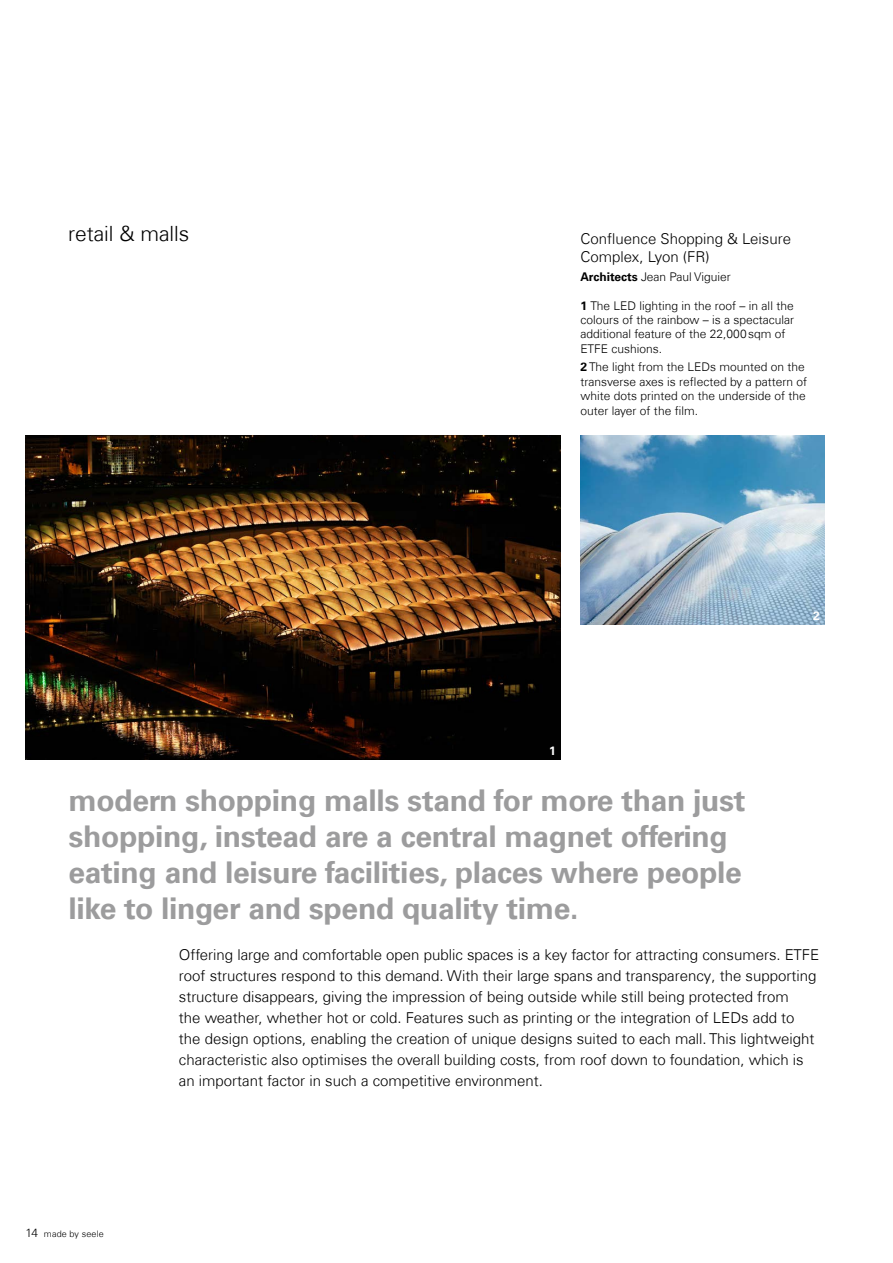
<style>
.page{position:relative;width:893px;height:1263px;background:#fff}
.page>*{position:absolute;margin:0;border:0;box-sizing:border-box;transform-origin:0 0}
.t1{font:700 30px/36px "Univers Com 65";letter-spacing:-.01em;color:#9c9c9d}
.t2{font:300 21px "Univers Com 45";color:#000}
.t3{font:300 15px/21px "Univers Com 45";color:#000}
.t4{font:300 12px/14.4px "Univers Com 45";color:#000}
.t5{font:700 12px "Univers Com 65";color:#fff}
.t6{font:300 9px "Univers Com 45";letter-spacing:.015em;color:#000}
.s1{font-family:"Univers Com 65";font-weight:700}
.s2{font-size:12px}
</style>
<div class="page">
<img style="left:26px;top:435px;width:534px;height:324px">
<img style="left:580px;top:435px;width:244px;height:189px">
<h2 class="t2" style="left:68px;top:220px;width:123px">retail &amp; malls</h2>
<p class="t3" style="left:580px;top:230px;width:212px;line-height:18px">Confluence Shopping &amp; Leisure<br>Complex, Lyon (FR)</p>
<p class="t4" style="left:580px;top:269px;width:152px"><span class="s1">Architects</span> Jean Paul Viguier</p>
<p class="t4" style="left:580px;top:298px;width:215px"><span class="s1">1</span> The LED lighting in the roof – in all the colours of the rainbow – is a spectacular additional feature of the 22,000sqm of ETFE cushions.</p>
<p class="t4" style="left:580px;top:360px;width:228px"><span class="s1">2</span> The light from the LEDs mounted on the transverse axes is reflected by a pattern of white dots printed on the underside of the outer layer of the film.</p>
<p class="t5" style="left:549px;top:743px;width:8px">1</p>
<p class="t5" style="left:813px;top:609px;width:8px">2</p>
<h1 class="t1" style="left:68px;top:783px;width:679px">modern shopping malls stand for more than just shopping, instead are a central magnet offering eating and leisure facilities, places where people like to linger and spend quality time.</h1>
<p class="t6" style="left:26px;top:1229px;width:80px"><span class="s2">14</span> made by seele</p>
<p class="t3" style="left:179px;top:945px;width:642px">Offering large and comfortable open public spaces is a key factor for attracting consumers. ETFE roof structures respond to this demand. With their large spans and transparency, the supporting structure disappears, giving the impression of being outside while still being protected from<br>the weather, whether hot or cold. Features such as printing or the integration of LEDs add to the design options, enabling the creation of unique designs suited to each mall. This lightweight characteristic also optimises the overall building costs, from roof down to foundation, which is an important factor in such a competitive environment.</p>
</div>
